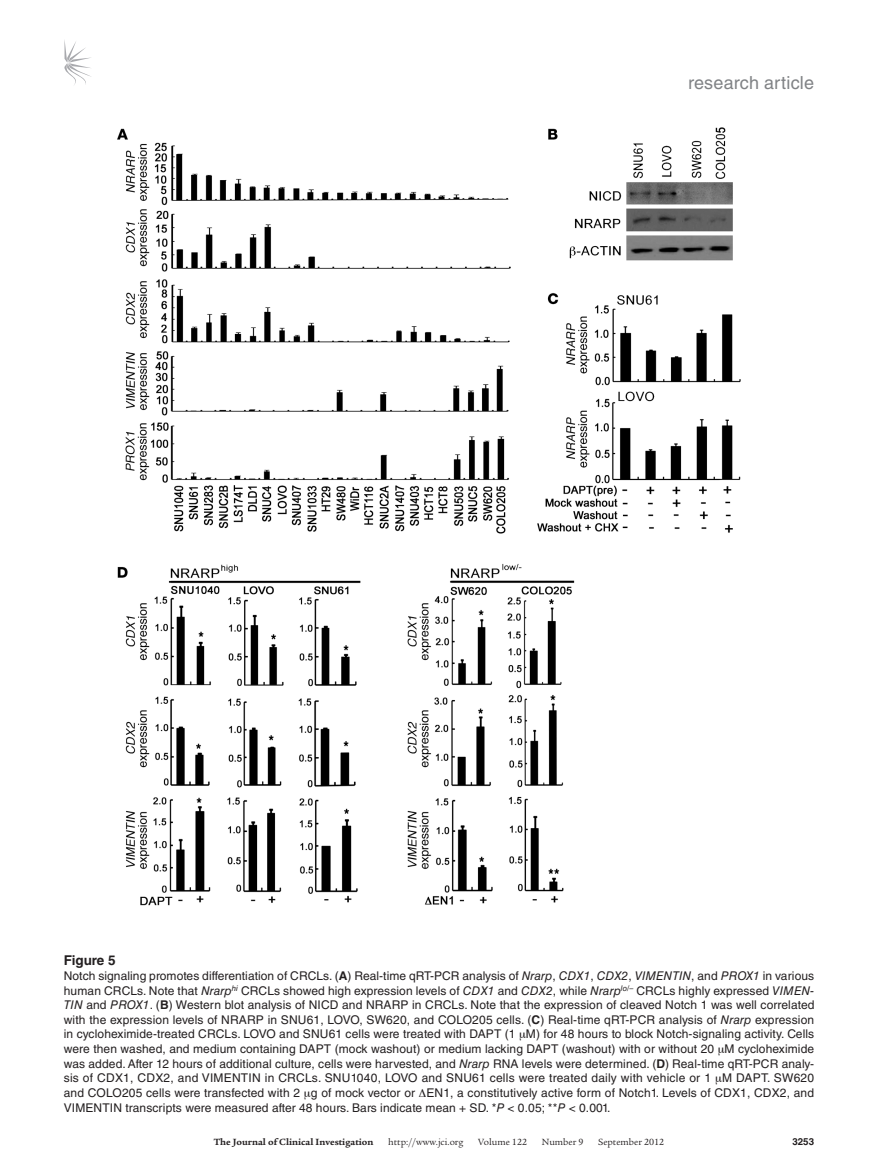
<style>
.page{position:relative;width:878px;height:1175px;background:#fff}
.page>*{position:absolute;margin:0;border:0;box-sizing:border-box;transform-origin:0 0}
.t1{font:18px "Helvetica LT Std";letter-spacing:.01em;color:#808285}
.t2{font:700 13.5px "Helvetica LT Std";color:#231f20}
.t3{font:12px/14.7px "Helvetica LT Std";letter-spacing:.01em;color:#231f20;text-align:justify}
.t4{font:9.75px "Legacy Serif Std";color:#231f20}
.t5{font:700 9.75px "Legacy Serif Std";color:#231f20}
.t6{font:700 9.75px "Helvetica LT Std";color:#231f20}
.s1{font-weight:700}
.s2{font-style:italic}
</style>
<div class="page">
<svg style="left:64px;top:40px;width:27px;height:45px"></svg>
<img style="left:117px;top:127px;width:624px;height:779px">
<h1 class="t1" style="left:688px;top:73px;width:127px">research article</h1>
<p class="t2" style="left:64px;top:952px;width:53px">Figure 5</p>
<p class="t3" style="left:64px;top:968px;width:752px">Notch signaling promotes differentiation of CRCLs. (<span class="s1">A</span>) Real-time qRT-PCR analysis of <span class="s2">Nrarp</span>, <span class="s2">CDX1</span>, <span class="s2">CDX2</span>, <span class="s2">VIMENTIN</span>, and <span class="s2">PROX1</span> in various human CRCLs. Note that <span class="s2">Nrarp</span><sup>hi</sup> CRCLs showed high expression levels of <span class="s2">CDX1</span> and <span class="s2">CDX2</span>, while <span class="s2">Nrarp</span><sup>lo/–</sup> CRCLs highly expressed <span class="s2">VIMEN-TIN</span> and <span class="s2">PROX1</span>. (<span class="s1">B</span>) Western blot analysis of NICD and NRARP in CRCLs. Note that the expression of cleaved Notch 1 was well correlated with the expression levels of NRARP in SNU61, LOVO, SW620, and COLO205 cells. (<span class="s1">C</span>) Real-time qRT-PCR analysis of <span class="s2">Nrarp</span> expression in cycloheximide-treated CRCLs. LOVO and SNU61 cells were treated with DAPT (1 M) for 48 hours to block Notch-signaling activity. Cells were then washed, and medium containing DAPT (mock washout) or medium lacking DAPT (washout) with or without 20 M cycloheximide was added. After 12 hours of additional culture, cells were harvested, and <span class="s2">Nrarp</span> RNA levels were determined. (<span class="s1">D</span>) Real-time qRT-PCR analy&shy;sis of CDX1, CDX2, and VIMENTIN in CRCLs. SNU1040, LOVO and SNU61 cells were treated daily with vehicle or 1 M DAPT. SW620 and COLO205 cells were transfected with 2 g of mock vector or EN1, a constitutively active form of Notch1. Levels of CDX1, CDX2, and VIMENTIN transcripts were measured after 48 hours. Bars indicate mean + SD. *<span class="s2">P</span> &lt; 0.05; **<span class="s2">P</span> &lt; 0.001.</p>
<p class="t5" style="left:214px;top:1135px;width:161px">The Journal of Clinical Investigation</p>
<p class="t4" style="left:388px;top:1136px;width:77px">http://www.jci.org</p>
<p class="t4" style="left:478px;top:1136px;width:50px">Volume 122</p>
<p class="t4" style="left:542px;top:1136px;width:43px">Number 9</p>
<p class="t4" style="left:598px;top:1136px;width:68px">September 2012</p>
<p class="t6" style="left:792px;top:1135px;width:23px">3253</p>
</div>
